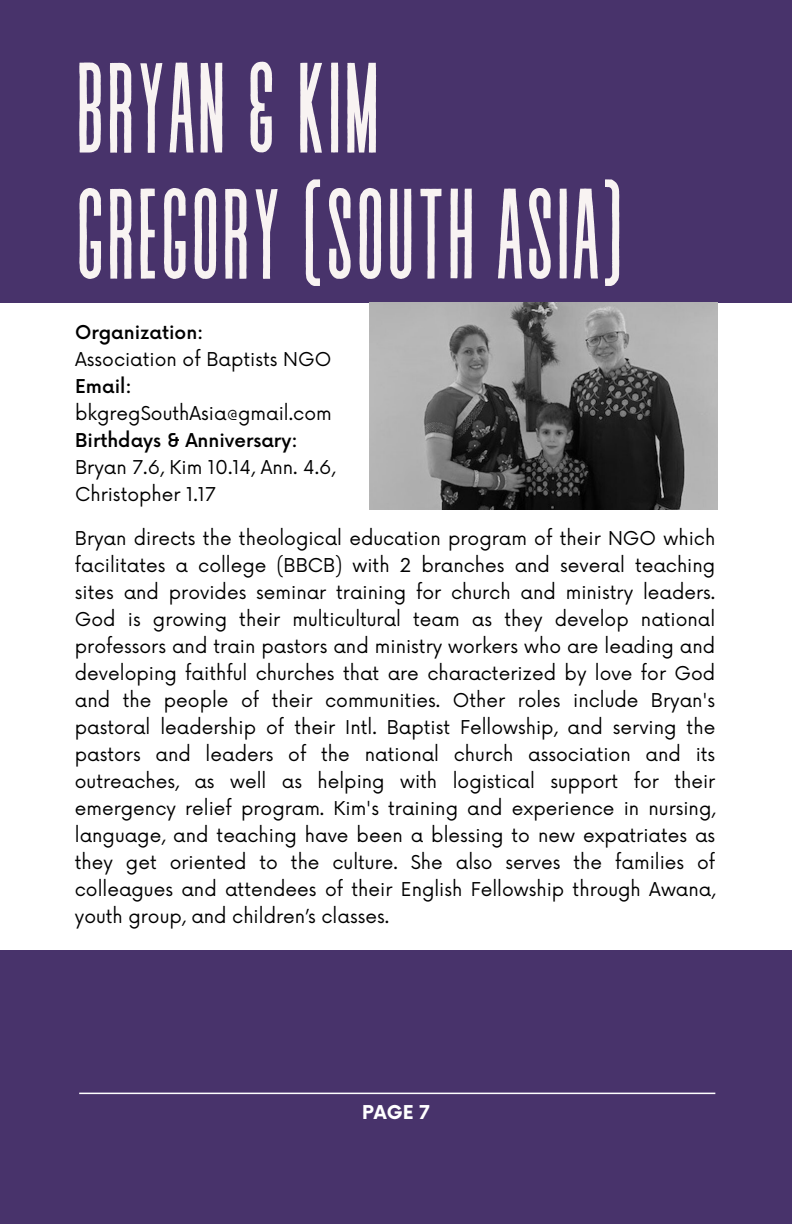
<style>
.page{position:relative;width:792px;height:1224px;background:#fff}
.page>*{position:absolute;margin:0;border:0;box-sizing:border-box;transform-origin:0 0}
.t1{font:128.2px/126px "Revive 80 Tall";color:#f8f3f2}
.t2{font:18.6px/27px "Now";color:#000;text-align:justify}
.t3{font:500 18.6px "Now";color:#000}
.t4{font:700 18.6px "Now";color:#fff}
</style>
<div class="page">
<div style="left:0;top:0;width:792px;height:302px;background:#48336b"></div>
<img style="left:370px;top:302px;width:348px;height:207px">
<div style="left:0;top:950px;width:792px;height:274px;background:#48336b"></div>
<hr style="left:79px;top:1093px;width:636px;height:1px;background:#fff">
<h1 class="t1" style="left:75px;top:56px;width:550px">BRYAN &amp; KIM<br>GREGORY (SOUTH ASIA)</h1>
<p class="t3" style="left:75px;top:322px;width:130px">Organization:</p>
<p class="t2" style="left:75px;top:346px;width:258px">Association of Baptists NGO</p>
<p class="t3" style="left:75px;top:376px;width:58px">Email:</p>
<p class="t2" style="left:75px;top:400px;width:258px">bkgregSouthAsia@gmail.com</p>
<p class="t3" style="left:75px;top:430px;width:224px">Birthdays &amp; Anniversary:</p>
<p class="t2" style="left:75px;top:454px;width:262px">Bryan 7.6, Kim 10.14, Ann. 4.6,<br>Christopher 1.17</p>
<p class="t2" style="left:75px;top:526px;width:642px">Bryan directs the theological education program of their NGO which facilitates a college (BBCB) with 2 branches and several teaching sites and provides seminar training for church and ministry leaders.<br>God is growing their multicultural team as they develop national professors and train pastors and ministry workers who are leading and developing faithful churches that are characterized by love for God and the people of their communities. Other roles include Bryan's pastoral leadership of their Intl. Baptist Fellowship, and serving the pastors and leaders of the national church association and its outreaches, as well as helping with logistical support for their emergency relief program. Kim's training and experience in nursing, language, and teaching have been a blessing to new expatriates as they get oriented to the culture. She also serves the families of colleagues and attendees of their English Fellowship through Awana, youth group, and children’s classes.</p>
<p class="t4" style="left:362px;top:1102px;width:69px">PAGE 7</p>
</div>
